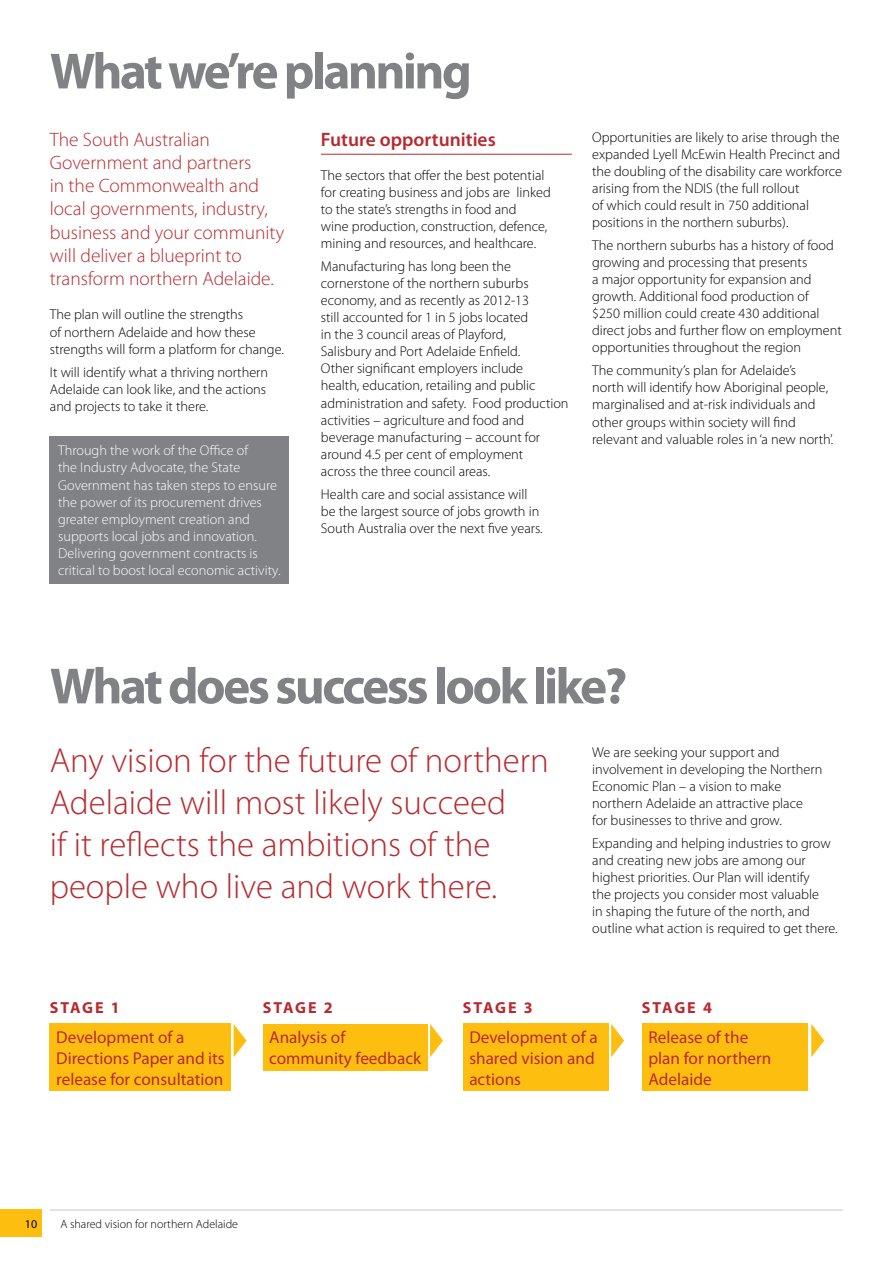
<style>
.page{position:relative;width:893px;height:1263px;background:#fff}
.page>*{position:absolute;margin:0;border:0;box-sizing:border-box;transform-origin:0 0}
.t1{font:700 51.3px "Myriad Pro";letter-spacing:-.05em;color:#808285}
.t2{font:300 34.95px/41.8px "Myriad Pro";color:#b8292f}
.t3{font:300 19.35px/23.2px "Myriad Pro";color:#b8292f}
.t4{font:600 19.35px "Myriad Pro";color:#b8292f}
.t5{font:17.25px/20.7px "Myriad Pro";color:#b8292f}
.t6{font:700 16.05px "Myriad Pro";letter-spacing:.11em;color:#b8292f}
.t7{font:300 14.25px/17.1px "Myriad Pro";color:#000}
.t8{font:300 14.25px/17.1px "Myriad Pro";color:#fff}
.t9{font:300 12px "Myriad Pro";color:#000}
.t10{font:12px "Myriad Pro";color:#000}
</style>
<div class="page">
<div style="left:50px;top:1024px;width:181px;height:67px;background:#febe10"></div>
<div style="left:263px;top:1024px;width:165px;height:46px;background:#febe10"></div>
<div style="left:463px;top:1024px;width:146px;height:67px;background:#febe10"></div>
<div style="left:642px;top:1024px;width:166px;height:67px;background:#febe10"></div>
<svg style="left:234px;top:1024px;width:13px;height:33px"></svg>
<svg style="left:430px;top:1024px;width:13px;height:33px"></svg>
<svg style="left:611px;top:1024px;width:13px;height:33px"></svg>
<svg style="left:811px;top:1024px;width:13px;height:33px"></svg>
<hr style="left:321px;top:154px;width:251px;height:1px;background:#b8292f">
<div style="left:0;top:1210px;width:41px;height:27px;background:#febe10"></div>
<hr style="left:50px;top:1210px;width:793px;height:1px;background:#c7c8ca">
<div style="left:50px;top:436px;width:239px;height:147px;background:#808285"></div>
<h1 class="t1" style="left:50px;top:38px;width:423px">What we’re planning</h1>
<h3 class="t3" style="left:50px;top:128px;width:236px">The South Australian<br>Government and partners<br>in the Commonwealth and local governments, industry, business and your community will deliver a blueprint to transform northern Adelaide.</h3>
<p class="t7" style="left:50px;top:306px;width:236px">The plan will outline the strengths<br>of northern Adelaide and how these strengths will form a platform for change.</p>
<p class="t7" style="left:50px;top:363px;width:220px">It will identify what a thriving northern<br>Adelaide can look like, and the actions and projects to take it there.</p>
<h3 class="t4" style="left:321px;top:127px;width:176px">Future opportunities</h3>
<p class="t7" style="left:321px;top:167px;width:231px">The sectors that offer the best potential for creating business and jobs are linked to the state’s strengths in food and<br>wine production, construction, defence, mining and resources, and healthcare.</p>
<p class="t7" style="left:321px;top:258px;width:249px">Manufacturing has long been the cornerstone of the northern suburbs economy, and as recently as 2012-13<br>still accounted for 1 in 5 jobs located<br>in the 3 council areas of Playford,<br>Salisbury and Port Adelaide Enfield.<br>Other significant employers include<br>health, education, retailing and public administration and safety. Food production activities – agriculture and food and beverage manufacturing – account for around 4.5 per cent of employment<br>across the three council areas.</p>
<p class="t7" style="left:321px;top:486px;width:223px">Health care and social assistance will be the largest source of jobs growth in<br>South Australia over the next five years.</p>
<p class="t8" style="left:58px;top:442px;width:224px">Through the work of the Office of<br>the Industry Advocate, the State Government has taken steps to ensure the power of its procurement drives greater employment creation and supports local jobs and innovation.<br>Delivering government contracts is critical to boost local economic activity.</p>
<p class="t7" style="left:592px;top:129px;width:251px">Opportunities are likely to arise through the expanded Lyell McEwin Health Precinct and the doubling of the disability care workforce arising from the NDIS (the full rollout<br>of which could result in 750 additional positions in the northern suburbs).</p>
<p class="t7" style="left:592px;top:237px;width:251px">The northern suburbs has a history of food growing and processing that presents<br>a major opportunity for expansion and growth. Additional food production of<br>$250 million could create 430 additional direct jobs and further flow on employment opportunities throughout the region</p>
<p class="t7" style="left:592px;top:362px;width:243px">The community’s plan for Adelaide’s<br>north will identify how Aboriginal people, marginalised and at-risk individuals and other groups within society will find relevant and valuable roles in ‘a new north’.</p>
<h1 class="t1" style="left:50px;top:653px;width:579px">What does success look like?</h1>
<h2 class="t2" style="left:50px;top:740px;width:501px">Any vision for the future of northern Adelaide will most likely succeed<br>if it reflects the ambitions of the people who live and work there.</h2>
<p class="t7" style="left:592px;top:743px;width:232px">We are seeking your support and involvement in developing the Northern Economic Plan – a vision to make northern Adelaide an attractive place<br>for businesses to thrive and grow.</p>
<p class="t7" style="left:592px;top:835px;width:247px">Expanding and helping industries to grow and creating new jobs are among our highest priorities. Our Plan will identify<br>the projects you consider most valuable<br>in shaping the future of the north, and outline what action is required to get there.</p>
<p class="t6" style="left:50px;top:997px;width:72px">STAGE 1</p>
<p class="t6" style="left:263px;top:997px;width:72px">STAGE 2</p>
<p class="t6" style="left:463px;top:997px;width:72px">STAGE 3</p>
<p class="t6" style="left:642px;top:997px;width:72px">STAGE 4</p>
<p class="t5" style="left:56px;top:1027px;width:170px">Development of a<br>Directions Paper and its release for consultation</p>
<p class="t5" style="left:269px;top:1027px;width:153px">Analysis of community feedback</p>
<p class="t5" style="left:469px;top:1027px;width:130px">Development of a shared vision and actions</p>
<p class="t5" style="left:648px;top:1027px;width:124px">Release of the plan for northern<br>Adelaide</p>
<p class="t10" style="left:25px;top:1216px;width:14px">10</p>
<p class="t9" style="left:60px;top:1217px;width:179px">A shared vision for northern Adelaide</p>
</div>
